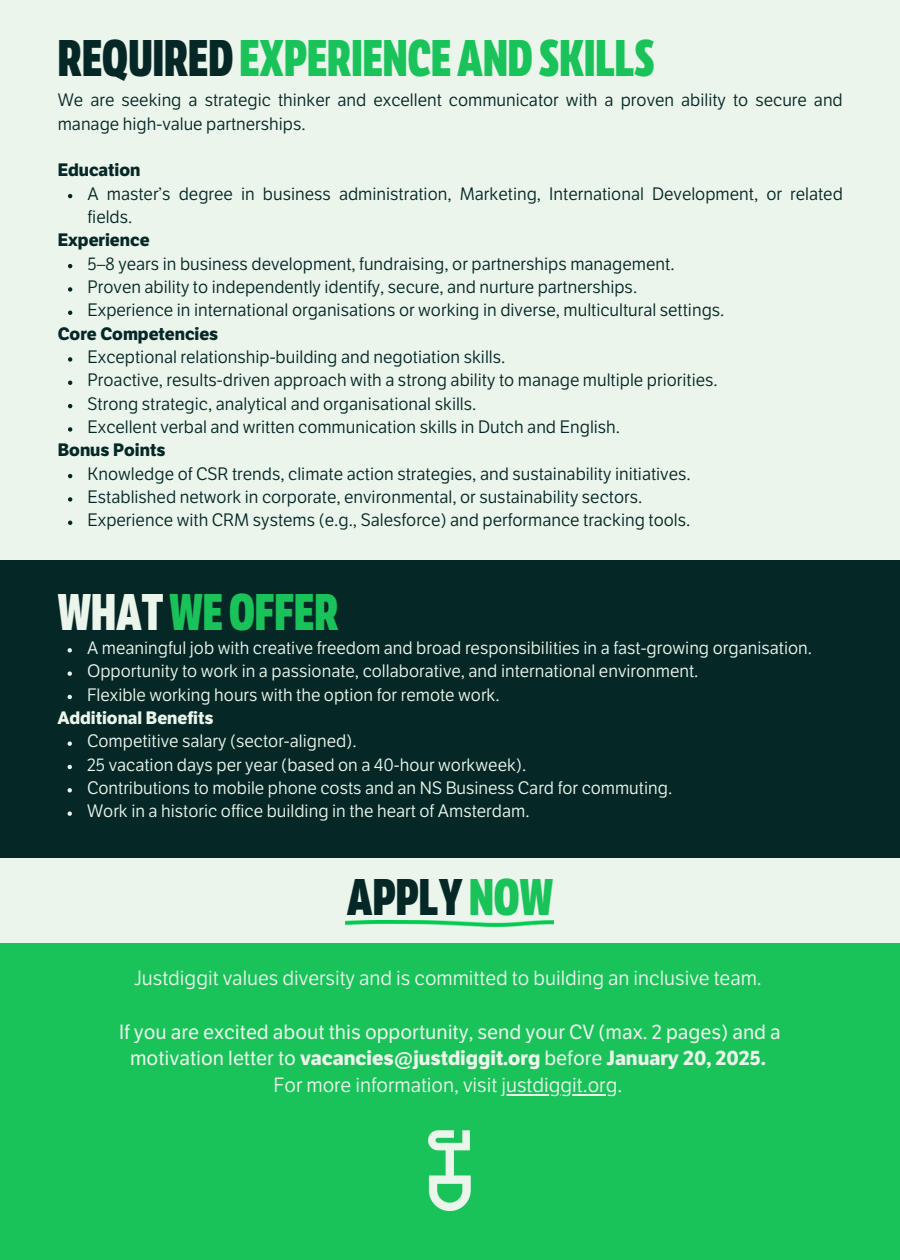
<style>
.page{position:relative;width:900px;height:1260px;background:#ebf5eb}
.page>*{position:absolute;margin:0;border:0;box-sizing:border-box;transform-origin:0 0}
.t1{font:800 50px "LFT Etica Compressed";color:#19c35a}
.t2{font:800 50px "LFT Etica Compressed";color:#052827}
.t3{font:20px/26.8px "LFT Etica";color:#ebf5eb;text-align:center}
.t4{font:20px "LFT Etica";color:#ebf5eb}
.t5{font:17.5px/23.2px "LFT Etica";color:#052827}
.t6{font:17.5px "LFT Etica";color:#ebf5eb}
.t7{font:700 17.5px "LFT Etica";color:#052827}
.t8{font:700 17.5px "LFT Etica";color:#ebf5eb}
.s1{color:#052827}
.s2{color:#ebf5eb}
.s3{color:#19c35a}
.s4{font-weight:700}
.s5{font-style:inherit}
</style>
<div class="page">
<div style="left:0;top:944px;width:900px;height:316px;background:#19c35a"></div>
<div style="left:0;top:561px;width:900px;height:297px;background:#052827"></div>
<img style="left:428px;top:1130px;width:43px;height:81px">
<svg style="left:68px;top:194px;width:4px;height:4px"></svg>
<svg style="left:68px;top:264px;width:4px;height:4px"></svg>
<svg style="left:68px;top:287px;width:4px;height:5px"></svg>
<svg style="left:68px;top:311px;width:4px;height:4px"></svg>
<svg style="left:68px;top:357px;width:4px;height:5px"></svg>
<svg style="left:68px;top:381px;width:4px;height:4px"></svg>
<svg style="left:68px;top:404px;width:4px;height:4px"></svg>
<svg style="left:68px;top:427px;width:4px;height:5px"></svg>
<svg style="left:68px;top:474px;width:4px;height:4px"></svg>
<svg style="left:68px;top:497px;width:4px;height:5px"></svg>
<svg style="left:68px;top:521px;width:4px;height:4px"></svg>
<img style="left:346px;top:920px;width:208px;height:6px">
<hr style="left:501px;top:1094px;width:116px;height:1px;background:#ebf5eb">
<svg style="left:68px;top:648px;width:4px;height:5px"></svg>
<svg style="left:68px;top:671px;width:4px;height:5px"></svg>
<svg style="left:68px;top:695px;width:4px;height:4px"></svg>
<svg style="left:68px;top:741px;width:4px;height:5px"></svg>
<svg style="left:68px;top:765px;width:4px;height:4px"></svg>
<svg style="left:68px;top:788px;width:4px;height:5px"></svg>
<svg style="left:68px;top:811px;width:4px;height:5px"></svg>
<p class="t1" style="left:58px;top:30px;width:598px"><span class="s1">REQUIRED</span>EXPERIENCEANDSKILLS</p>
<h3 class="t5" style="left:58px;top:89px;width:787px">We are seeking a strategic thinker and excellent communicator with a proven ability to secure and manage high-value partnerships.</h3>
<p class="t7" style="left:58px;top:160px;width:84px">Education</p>
<h3 class="t5" style="left:88px;top:182px;width:757px">A master’s degree in business administration, Marketing, International Development, or related fields.</h3>
<p class="t7" style="left:58px;top:230px;width:93px">Experience</p>
<p class="t5" style="left:88px;top:252px;width:589px">5–8 years in business development, fundraising, or partnerships management.</p>
<p class="t5" style="left:88px;top:276px;width:551px">Proven ability to independently identify, secure, and nurture partnerships.</p>
<h3 class="t5" style="left:88px;top:299px;width:639px">Experience in international organisations or working in diverse, multicultural settings.</h3>
<p class="t7" style="left:58px;top:323px;width:162px">Core Competencies</p>
<p class="t5" style="left:88px;top:346px;width:419px">Exceptional relationship-building and negotiation skills.</p>
<p class="t5" style="left:88px;top:369px;width:632px">Proactive, results-driven approach with a strong ability to manage multiple priorities.</p>
<p class="t5" style="left:88px;top:392px;width:390px">Strong strategic, analytical and organisational skills.</p>
<h3 class="t5" style="left:88px;top:416px;width:534px">Excellent verbal and written communication skills in Dutch and English.</h3>
<p class="t7" style="left:58px;top:440px;width:109px">Bonus Points</p>
<p class="t5" style="left:88px;top:462px;width:605px">Knowledge of CSR trends, climate action strategies, and sustainability initiatives.</p>
<p class="t5" style="left:88px;top:486px;width:556px">Established network in corporate, environmental, or sustainability sectors.</p>
<h1 class="t5" style="left:88px;top:509px;width:604px">Experience with CRM systems (e.g., Salesforce) and performance tracking tools.</h1>
<h3 class="t1" style="left:58px;top:584px;width:282px"><span class="s2">WHAT</span>WEOFFER</h3>
<p class="t6" style="left:87px;top:638px;width:727px">A meaningful job with creative freedom and broad responsibilities in a fast-growing organisation.</p>
<p class="t6" style="left:87px;top:661px;width:613px">Opportunity to work in a passionate, collaborative, and international environment.</p>
<p class="t6" style="left:87px;top:684px;width:414px">Flexible working hours with the option for remote work.</p>
<p class="t8" style="left:57px;top:708px;width:158px">Additional Benefits</p>
<h1 class="t6" style="left:87px;top:731px;width:271px">Competitive salary (sector-aligned).</h1>
<p class="t6" style="left:87px;top:754px;width:441px">25 vacation days per year (based on a 40-hour workweek).</p>
<h2 class="t6" style="left:87px;top:778px;width:587px">Contributions to mobile phone costs and an NS Business Card for commuting.</h2>
<h2 class="t6" style="left:87px;top:801px;width:444px">Work in a historic office building in the heart of Amsterdam.</h2>
<h1 class="t2" style="left:347px;top:868px;width:208px">APPLY<span class="s3">NOW</span></h1>
<p class="t4" style="left:134px;top:967px;width:629px">Justdiggit values diversity and is committed to building an inclusive team.</p>
<p class="t3" style="left:119px;top:1019px;width:663px">If you are excited about this opportunity, send your CV (max. 2 pages) and a motivation letter to <span class="s4">vacancies@justdiggit.org</span> before <span class="s4">January 20, 2025.<br></span><span class="s5">For more information, visit justdiggit.org.</span></p>
</div>
